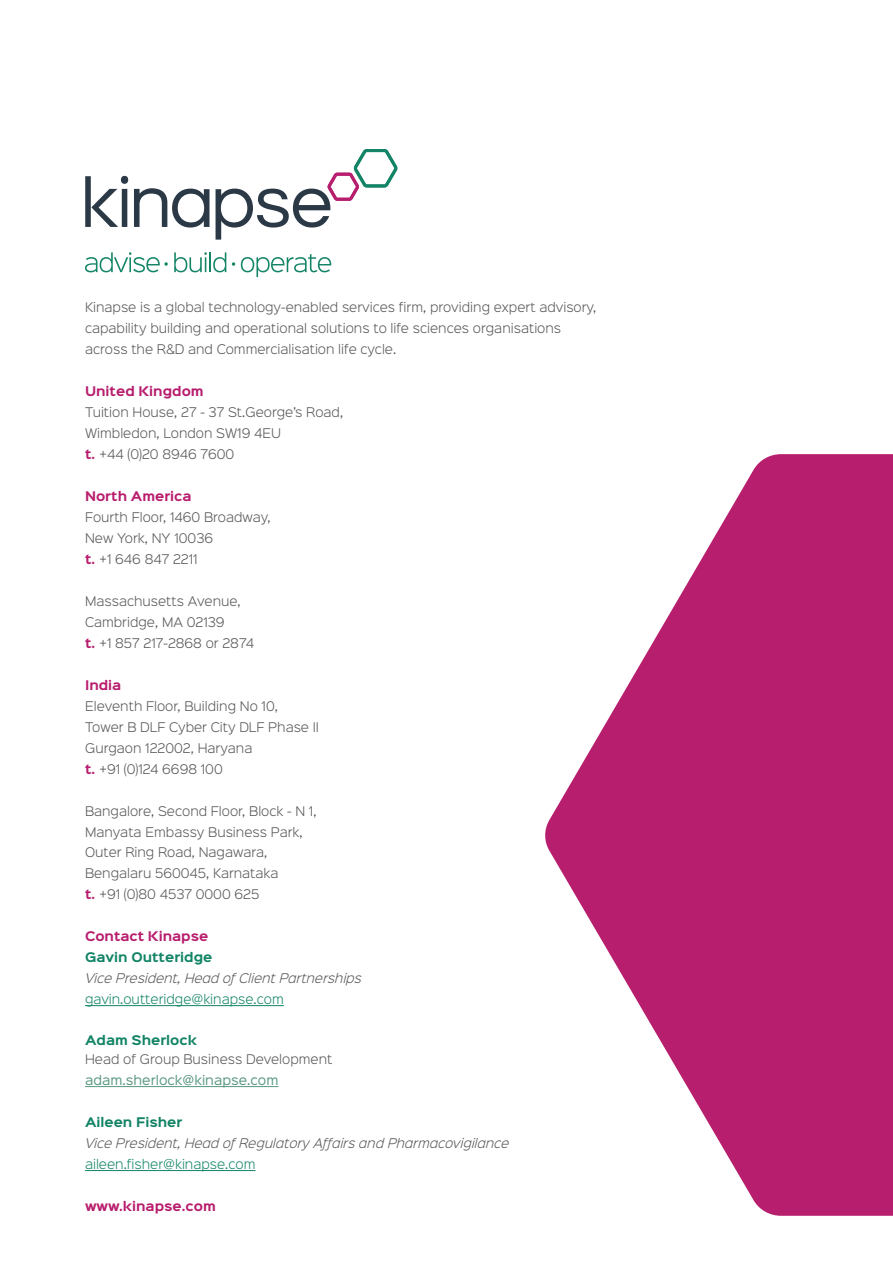
<style>
.page{position:relative;width:893px;height:1263px;background:#fff}
.page>*{position:absolute;margin:0;border:0;box-sizing:border-box;transform-origin:0 0}
.t1{font:300 12px/21px "Sinkin Sans 300";color:#575757}
.t2{font:italic 300 12px "Sinkin Sans 300";color:#575757}
.t3{font:700 12px "Sinkin Sans 700";color:#b81e6e}
.t4{font:300 12px "Sinkin Sans 300";color:#138466}
.t5{font:700 12px "Sinkin Sans 700";color:#138466}
.t6{font:12px "Sinkin Sans 400";color:#599880}
.s1{font-family:"Sinkin Sans 700";font-weight:700;color:#b81e6e}
</style>
<div class="page">
<svg style="left:545px;top:454px;width:348px;height:762px;fill:#b81e6e"></svg>
<svg style="left:85px;top:176px;width:43px;height:51px"></svg>
<svg style="left:134px;top:188px;width:75px;height:40px"></svg>
<svg style="left:216px;top:149px;width:181px;height:91px"></svg>
<svg style="left:174px;top:252px;width:33px;height:20px"></svg>
<hr style="left:209px;top:252px;width:2px;height:20px;background:#138466">
<svg style="left:213px;top:252px;width:13px;height:20px"></svg>
<svg style="left:241px;top:254px;width:90px;height:23px"></svg>
<svg style="left:85px;top:252px;width:83px;height:20px"></svg>
<svg style="left:232px;top:262px;width:3px;height:4px"></svg>
<hr style="left:85px;top:1005px;width:199px;height:1px;background:#138466">
<hr style="left:85px;top:1086px;width:193px;height:1px;background:#599880">
<hr style="left:85px;top:1170px;width:170px;height:1px;background:#138466">
<p class="t1" style="left:85px;top:297px;width:513px">Kinapse is a global technology-enabled services firm, providing expert advisory, capability building and operational solutions to life sciences organisations across the R&amp;D and Commercialisation life cycle.</p>
<p class="t3" style="left:85px;top:386px;width:120px">United Kingdom</p>
<p class="t1" style="left:85px;top:402px;width:260px">Tuition House, 27 - 37 St.George’s Road,<br>Wimbledon, London SW19 4EU<br><span class="s1">t.</span> +44 (0)20 8946 7600</p>
<p class="t3" style="left:85px;top:491px;width:108px">North America</p>
<p class="t1" style="left:85px;top:507px;width:187px">Fourth Floor, 1460 Broadway,<br>New York, NY 10036<br><span class="s1">t.</span> +1 646 847 2211</p>
<p class="t1" style="left:85px;top:591px;width:171px">Massachusetts Avenue,<br>Cambridge, MA 02139<br><span class="s1">t.</span> +1 857 217-2868 or 2874</p>
<p class="t3" style="left:85px;top:679px;width:38px">India</p>
<p class="t1" style="left:85px;top:696px;width:236px">Eleventh Floor, Building No 10,<br>Tower B DLF Cyber City DLF Phase II<br>Gurgaon 122002, Haryana<br><span class="s1">t.</span> +91 (0)124 6698 100</p>
<p class="t1" style="left:85px;top:801px;width:233px">Bangalore, Second Floor, Block - N 1,<br>Manyata Embassy Business Park,<br>Outer Ring Road, Nagawara,<br>Bengalaru 560045, Karnataka<br><span class="s1">t.</span> +91 (0)80 4537 0000 625</p>
<p class="t3" style="left:85px;top:931px;width:125px">Contact Kinapse</p>
<p class="t5" style="left:85px;top:952px;width:129px">Gavin Outteridge</p>
<p class="t2" style="left:85px;top:973px;width:278px">Vice President, Head of Client Partnerships</p>
<p class="t4" style="left:85px;top:994px;width:200px">gavin.outteridge@kinapse.com</p>
<p class="t5" style="left:85px;top:1035px;width:113px">Adam Sherlock</p>
<p class="t1" style="left:85px;top:1050px;width:249px">Head of Group Business Development</p>
<p class="t6" style="left:85px;top:1074px;width:195px">adam.sherlock@kinapse.com</p>
<p class="t5" style="left:85px;top:1117px;width:99px">Aileen Fisher</p>
<p class="t2" style="left:85px;top:1138px;width:426px">Vice President, Head of Regulatory Affairs and Pharmacovigilance</p>
<p class="t4" style="left:85px;top:1159px;width:172px">aileen.fisher@kinapse.com</p>
<p class="t3" style="left:85px;top:1201px;width:132px">www.kinapse.com</p>
</div>
